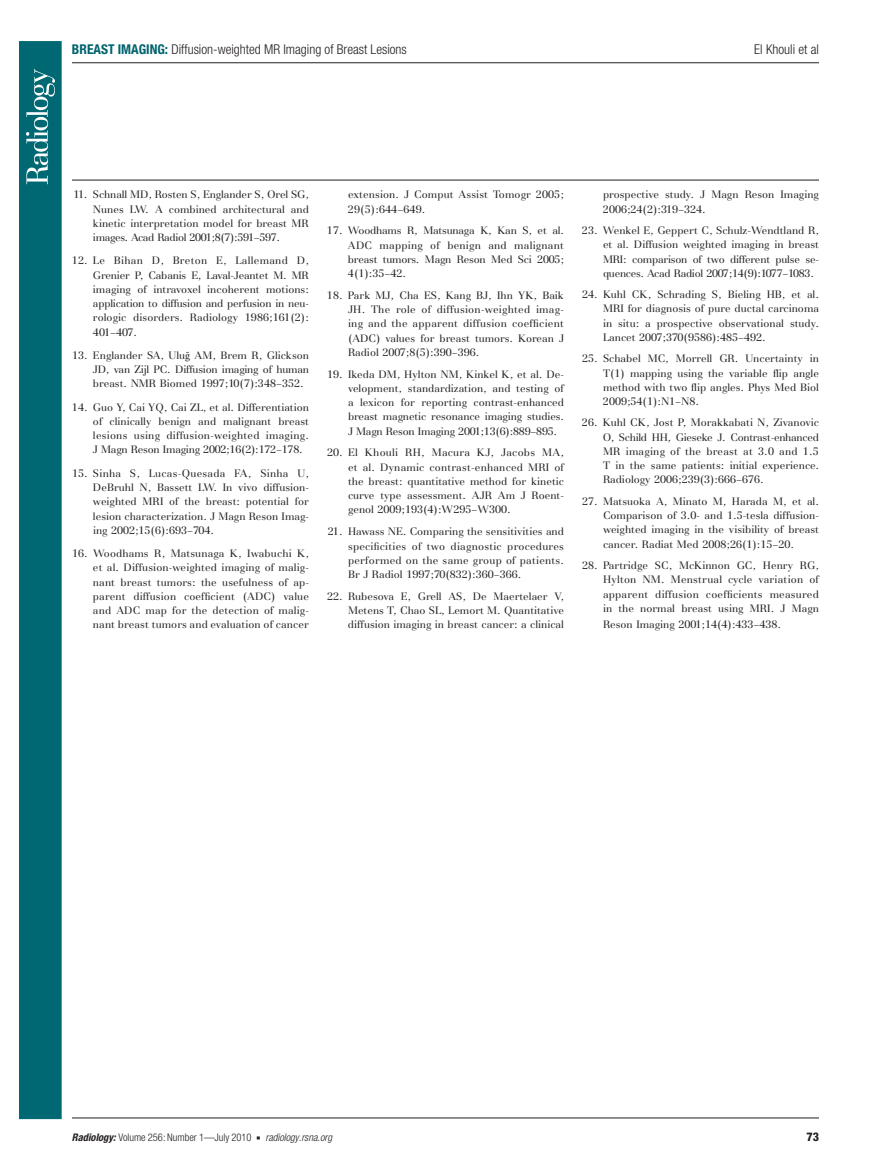
<style>
.page{position:relative;width:891px;height:1175px;background:#fff}
.page>*{position:absolute;margin:0;border:0;box-sizing:border-box;transform-origin:0 0}
.t1{font:300 condensed 13.5px "Helvetica Neue";color:#231f20}
.t2{font:800 condensed 12px "Helvetica Neue";color:#231f20}
.t3{font:10.8px/14.2px "AT Basilia";color:#231f20;text-align:justify}
.t4{font:300 condensed 10.5px "Helvetica Neue";color:#231f20}
.s1{font-weight:700;color:#00636e}
.s2{font-family:"Tn Q"}
.s3{font-weight:700;font-style:italic}
.s4{font-family:"Universal Newswith Comm Pi";font-weight:400;font-stretch:normal;font-size:6px}
.s5{font-style:italic}
</style>
<div class="page">
<div style="left:19px;top:41px;width:43px;height:1078px;background:#006873;border:2px solid #006873"></div>
<svg style="left:26px;top:69px;width:29px;height:115px"></svg>
<hr style="left:72px;top:180px;width:747px;height:1px;background:#231f20">
<hr style="left:72px;top:1117px;width:747px;height:1px;background:#231f20">
<hr style="left:72px;top:62px;width:747px;height:1px;background:#231f20">
<p class="t1" style="left:72px;top:44px;width:336px"><span class="s1">BREAST IMAGING:</span> Diffusion-weighted MR Imaging of Breast Lesions</p>
<p class="t1" style="left:754px;top:44px;width:66px">El Khouli et al</p>
<p class="t3" style="left:93px;top:189px;width:218px;text-indent:-20px">11 . Schnall MD , Rosten S , Englander S , Orel SG , Nunes LW . A combined architectural and kinetic interpretation model for breast MR images . Acad Radiol 2001 ; 8 ( 7 ): 591 – 597 .</p>
<p class="t3" style="left:93px;top:255px;width:218px;text-indent:-21px">12 . Le Bihan D , Breton E , Lallemand D , Grenier P , Cabanis E , Laval-Jeantet M . MR imaging of intravoxel incoherent motions: application to diffusion and perfusion in neu&shy;rologic disorders . Radiology 1986 ; 161 ( 2 ):<br>401 – 407 .</p>
<p class="t3" style="left:93px;top:349px;width:218px;text-indent:-21px">13 . Englander SA , Ulu<span class="s2">ğ</span> AM , Brem R , Glickson JD , van Zijl PC . Diffusion imaging of human breast . NMR Biomed 1997 ; 10 ( 7 ): 348 – 352 .</p>
<p class="t3" style="left:93px;top:401px;width:218px;text-indent:-21px">14 . Guo Y , Cai YQ , Cai ZL , et al . Differentiation of clinically benign and malignant breast lesions using diffusion-weighted imaging .<br>J Magn Reson Imaging 2002 ; 16 ( 2 ): 172 – 178 .</p>
<p class="t3" style="left:93px;top:467px;width:218px;text-indent:-21px">15 . Sinha S , Lucas-Quesada FA , Sinha U , DeBruhl N , Bassett LW . In vivo diffusion&shy;weighted MRI of the breast: potential for lesion characterization . J Magn Reson Imag&shy;ing 2002 ; 15 ( 6 ): 693 – 704 .</p>
<p class="t3" style="left:93px;top:547px;width:218px;text-indent:-21px">16 . Woodhams R , Matsunaga K , Iwabuchi K , et al . Diffusion-weighted imaging of malig&shy;nant breast tumors: the usefulness of ap&shy;parent diffusion coefficient (ADC) value and ADC map for the detection of malig&shy;nant breast tumors and evaluation of cancer</p>
<p class="t3" style="left:348px;top:189px;width:218px">extension . J Comput Assist Tomogr 2005 ;<br>29 ( 5 ): 644 – 649 .</p>
<p class="t3" style="left:348px;top:225px;width:218px;text-indent:-21px">17 . Woodhams R , Matsunaga K , Kan S , et al .<br>ADC mapping of benign and malignant breast tumors . Magn Reson Med Sci 2005 ; 4 ( 1 ): 35 – 42 .</p>
<p class="t3" style="left:348px;top:289px;width:218px;text-indent:-21px">18 . Park MJ , Cha ES , Kang BJ , Ihn YK , Baik JH . The role of diffusion-weighted imag&shy;ing and the apparent diffusion coefficient (ADC) values for breast tumors . Korean J Radiol 2007 ; 8 ( 5 ): 390 – 396 .</p>
<p class="t3" style="left:348px;top:368px;width:218px;text-indent:-21px">19 . Ikeda DM , Hylton NM , Kinkel K , et al . De&shy;velopment, standardization, and testing of a lexicon for reporting contrast-enhanced breast magnetic resonance imaging studies .<br>J Magn Reson Imaging 2001 ; 13 ( 6 ): 889 – 895 .</p>
<p class="t3" style="left:348px;top:447px;width:218px;text-indent:-21px">20 . El Khouli RH , Macura KJ , Jacobs MA , et al . Dynamic contrast-enhanced MRI of the breast: quantitative method for kinetic curve type assessment . AJR Am J Roent&shy;genol 2009 ; 193 ( 4 ): W295 – W300 .</p>
<p class="t3" style="left:348px;top:525px;width:218px;text-indent:-20px">21 . Hawass NE . Comparing the sensitivities and specificities of two diagnostic procedures performed on the same group of patients .<br>Br J Radiol 1997 ; 70 ( 832 ): 360 – 366 .</p>
<p class="t3" style="left:348px;top:590px;width:218px;text-indent:-21px">22 . Rubesova E , Grell AS , De Maertelaer V , Metens T , Chao SL , Lemort M . Quantitative diffusion imaging in breast cancer: a clinical</p>
<p class="t3" style="left:603px;top:189px;width:218px">prospective study . J Magn Reson Imaging<br>2006 ; 24 ( 2 ): 319 – 324 .</p>
<p class="t3" style="left:603px;top:224px;width:218px;text-indent:-21px">23 . Wenkel E , Geppert C , Schulz-Wendtland R , et al . Diffusion weighted imaging in breast MRI: comparison of two different pulse se&shy;quences . Acad Radiol 2007 ; 14 ( 9 ): 1077 – 1083 .</p>
<p class="t3" style="left:603px;top:288px;width:218px;text-indent:-21px">24 . Kuhl CK , Schrading S , Bieling HB , et al .<br>MRI for diagnosis of pure ductal carcinoma in situ: a prospective observational study .<br>Lancet 2007 ; 370 ( 9586 ): 485 – 492 .</p>
<p class="t3" style="left:603px;top:352px;width:218px;text-indent:-21px">25 . Schabel MC , Morrell GR . Uncertainty in T(1) mapping using the variable flip angle method with two flip angles . Phys Med Biol 2009 ; 54 ( 1 ): N1 – N8 .</p>
<p class="t3" style="left:603px;top:417px;width:218px;text-indent:-21px">26 . Kuhl CK , Jost P , Morakkabati N , Zivanovic O , Schild HH , Gieseke J . Contrast-enhanced MR imaging of the breast at 3.0 and 1.5<br>T in the same patients: initial experience .<br>Radiology 2006 ; 239 ( 3 ): 666 – 676 .</p>
<p class="t3" style="left:603px;top:495px;width:218px;text-indent:-21px">27 . Matsuoka A , Minato M , Harada M , et al .<br>Comparison of 3.0- and 1.5-tesla diffusion&shy;weighted imaging in the visibility of breast cancer . Radiat Med 2008 ; 26 ( 1 ): 15 – 20 .</p>
<p class="t3" style="left:603px;top:559px;width:218px;text-indent:-21px">28 . Partridge SC , McKinnon GC , Henry RG , Hylton NM . Menstrual cycle variation of apparent diffusion coefficients measured in the normal breast using MRI . J Magn</p>
<p class="t3" style="left:603px;top:618px;width:180px">Reson Imaging 2001 ; 14 ( 4 ): 433 – 438 .</p>
<p class="t4" style="left:72px;top:1133px;width:262px"><span class="s3">Radiology:</span> Volume 256: Number 1—July 2010 <span class="s4">n</span> <span class="s5">radiology.rsna.org</span></p>
<p class="t2" style="left:807px;top:1132px;width:14px">73</p>
</div>
